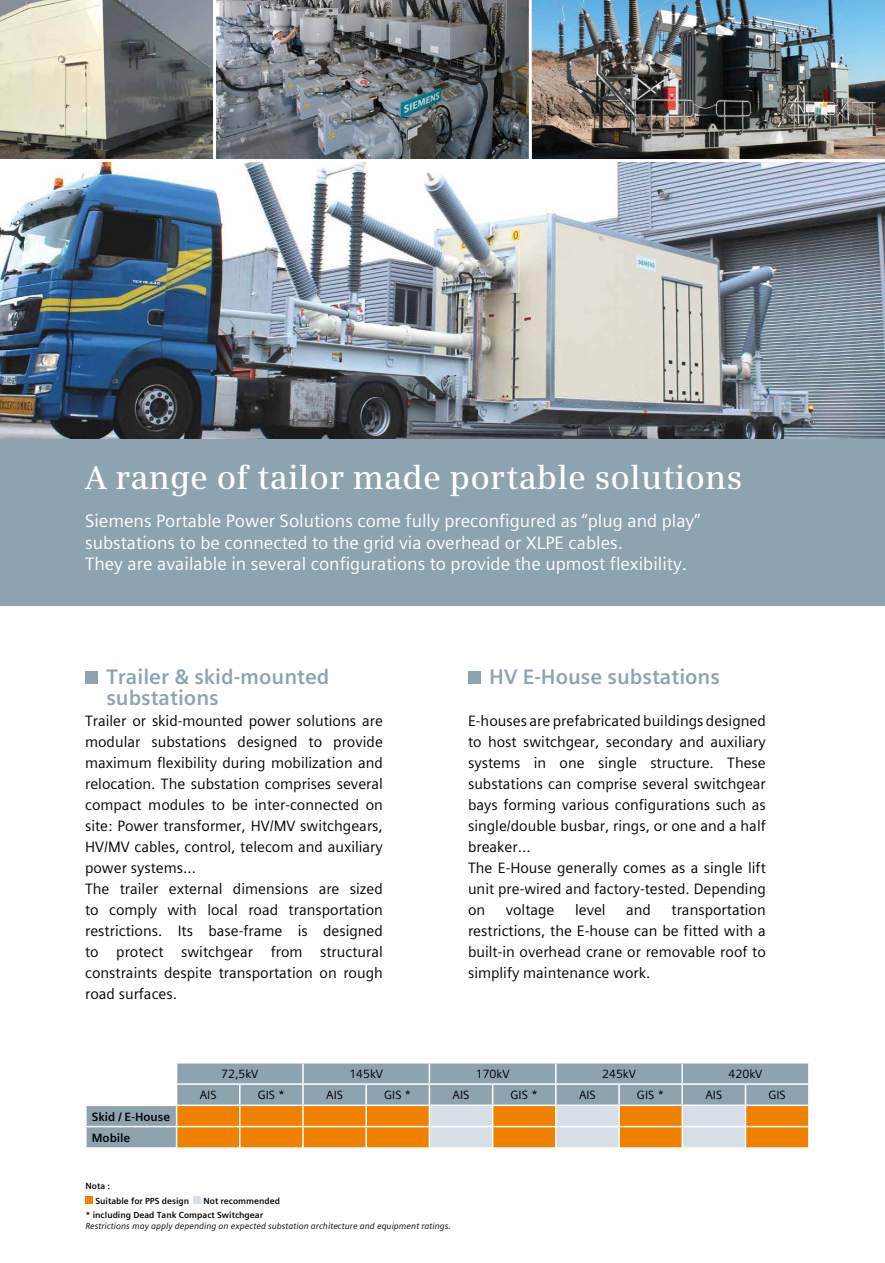
<style>
.page{position:relative;width:885px;height:1263px;background:#fff}
.page>*{position:absolute;margin:0;border:0;box-sizing:border-box;transform-origin:0 0}
.t1{font:600 33px "Siemens Serif";letter-spacing:.005em;color:#fff}
.t2{font:700 21px/21px "Siemens Sans";color:#8da3b0}
.t3{font:18px/21.6px "Siemens Sans";color:#fff}
.t4{font:15px/21px "Siemens Sans";color:#000}
.t5{font:12px "Siemens Sans";color:#000}
.t6{font:700 12px/21.3px "Siemens Sans";color:#000}
.t7{font:italic 8.85px "Siemens Sans";color:#000}
.t8{font:700 8.85px/14.9px "Siemens Sans";color:#000}
</style>
<div class="page">
<div style="left:85px;top:671px;width:13px;height:13px;background:#8da3b0"></div>
<div style="left:468px;top:671px;width:12px;height:13px;background:#8da3b0"></div>
<div style="left:0;top:0;width:884px;height:606px;background:#8da3b0"></div>
<img style="left:0;top:0;width:884px;height:438px">
<hr style="left:884px;top:607px;width:1px;height:656px;background:#8da3b0">
<div style="left:87px;top:1106px;width:89px;height:41px;background:#8da3b0"></div>
<hr style="left:85px;top:1126px;width:91px;height:1px;background:#fff">
<svg style="left:176px;top:1063px;width:633px;height:84px;background:#bfa785"></svg>
<div style="left:85px;top:1196px;width:8px;height:7px;background:#f08100"></div>
<div style="left:193px;top:1196px;width:8px;height:7px;background:#d5dfe5"></div>
<hr style="left:0;top:159px;width:884px;height:3px;background:#fff">
<hr style="left:213px;top:0;width:3px;height:160px;background:#fff">
<hr style="left:528px;top:0;width:3px;height:160px;background:#fff">
<h1 class="t1" style="left:85px;top:458px;width:658px">A range of tailor made portable solutions</h1>
<p class="t3" style="left:85px;top:510px;width:616px">Siemens Portable Power Solutions come fully preconfigured as “plug and play” substations to be connected to the grid via overhead or XLPE cables.<br>They are available in several configurations to provide the upmost flexibility.</p>
<h2 class="t2" style="left:106px;top:666px;width:224px">Trailer &amp; skid-mounted substations</h2>
<p class="t4" style="left:85px;top:710px;width:299px">Trailer or skid-mounted power solutions are modular substations designed to provide maximum flexibility during mobilization and relocation. The substation comprises several compact modules to be inter-connected on site: Power transformer, HV/MV switchgears, HV/MV cables, control, telecom and auxiliary power systems…<br>The trailer external dimensions are sized to comply with local road transportation restrictions. Its base-frame is designed to protect switchgear from structural constraints despite transportation on rough road surfaces.</p>
<h2 class="t2" style="left:489px;top:666px;width:232px">HV E-House substations</h2>
<p class="t4" style="left:468px;top:710px;width:299px">E-houses are prefabricated buildings designed to host switchgear, secondary and auxiliary systems in one single structure. These substations can comprise several switchgear bays forming various configurations such as single/double busbar, rings, or one and a half breaker…<br>The E-House generally comes as a single lift unit pre-wired and factory-tested. Depending on</p>
<p class="t4" style="left:468px;top:899px;width:299px;text-align:justify;text-indent:203px">transportation restrictions, the E-house can be fitted with a built-in overhead crane or removable roof to simplify maintenance work.</p>
<p class="t4" style="left:505px;top:899px;width:50px">voltage</p>
<p class="t4" style="left:575px;top:899px;width:32px">level</p>
<p class="t4" style="left:626px;top:899px;width:26px">and</p>
<p class="t5" style="left:221px;top:1067px;width:39px">72,5kV</p>
<p class="t5" style="left:349px;top:1067px;width:35px">145kV</p>
<p class="t5" style="left:475px;top:1067px;width:35px">170kV</p>
<p class="t5" style="left:602px;top:1067px;width:35px">245kV</p>
<p class="t5" style="left:728px;top:1067px;width:35px">420kV</p>
<p class="t6" style="left:92px;top:1106px;width:80px">Skid / E-House<br>Mobile</p>
<p class="t5" style="left:200px;top:1088px;width:18px">AIS</p>
<p class="t5" style="left:258px;top:1088px;width:29px">GIS *</p>
<p class="t5" style="left:326px;top:1088px;width:18px">AIS</p>
<p class="t5" style="left:384px;top:1088px;width:29px">GIS *</p>
<p class="t5" style="left:452px;top:1088px;width:18px">AIS</p>
<p class="t5" style="left:510px;top:1088px;width:29px">GIS *</p>
<p class="t5" style="left:579px;top:1088px;width:18px">AIS</p>
<p class="t5" style="left:637px;top:1088px;width:29px">GIS *</p>
<p class="t5" style="left:705px;top:1088px;width:18px">AIS</p>
<p class="t5" style="left:768px;top:1088px;width:19px">GIS</p>
<p class="t8" style="left:95px;top:1178px;width:95px;text-indent:-10px">Nota :<br>Suitable for PPS design</p>
<p class="t8" style="left:85px;top:1193px;width:196px;text-indent:118px">Not recommended * including Dead Tank Compact Switchgear</p>
<p class="t7" style="left:85px;top:1221px;width:367px">Restrictions may apply depending on expected substation architecture and equipment ratings.</p>
</div>
